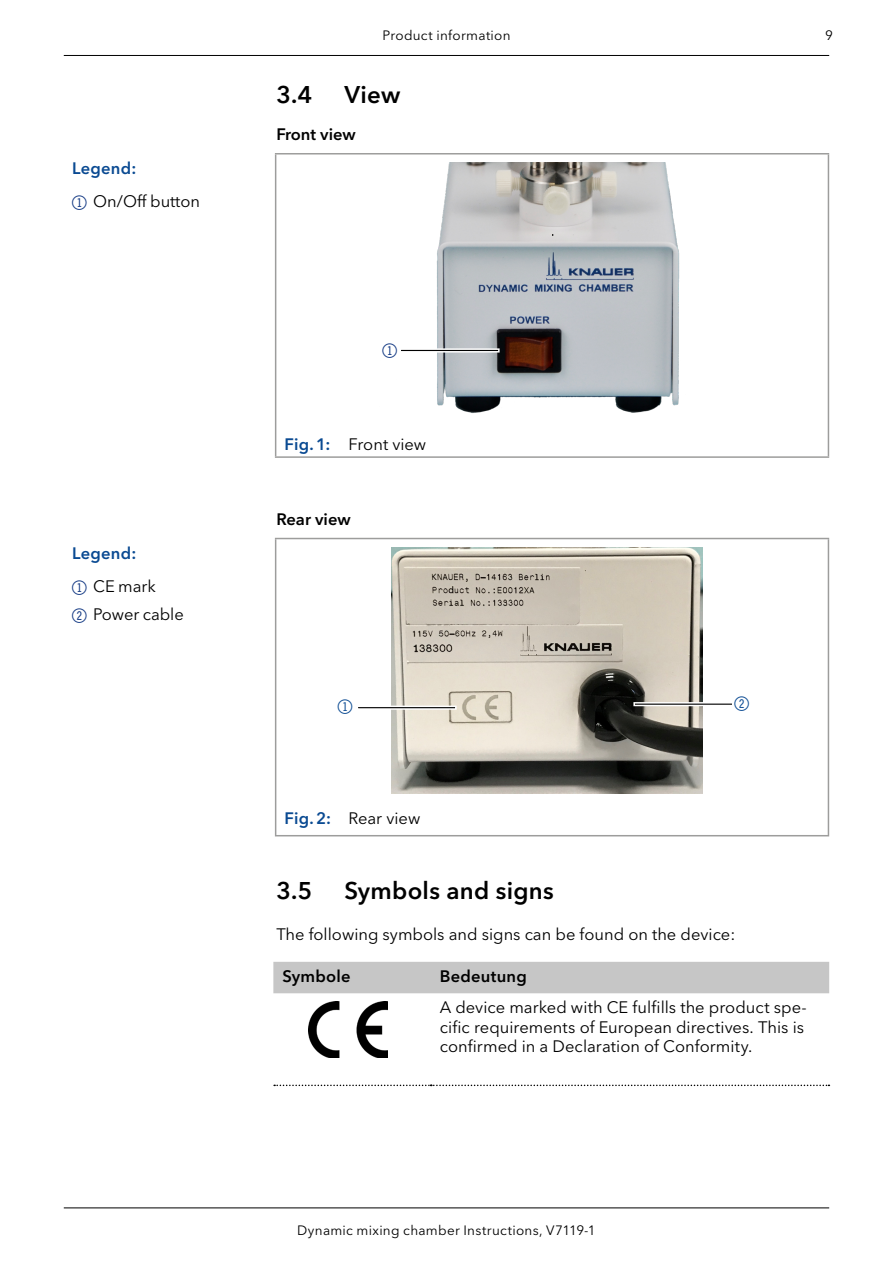
<style>
.page{position:relative;width:893px;height:1263px;background:#fff}
.page>*{position:absolute;margin:0;border:0;box-sizing:border-box;transform-origin:0 0}
.t1{font:600 24px "Avenir Next W1 G";letter-spacing:.01em;color:#000}
.t2{font:24px "Double Digits Round";color:#0a4a92}
.t3{font:24px "Double Digits Round";color:#143a84}
.t4{font:16.5px/19.5px "Avenir Next W1 G";color:#000}
.t5{font:600 16.5px "Avenir Next W1 G";color:#000}
.t6{font:600 16.5px/32.5px "Avenir Next W1 G";letter-spacing:.015em;color:#0a4a92}
.t7{font:13.5px "Avenir Next W1 G";letter-spacing:.02em;color:#000}
.s1{font-weight:600;color:#0a4a92}
.s2{font-family:"Double Digits Round";font-size:24px;color:#143a84}
.s3{font-family:"Double Digits Round";font-weight:400;font-size:24px;color:#143a84}
.s4{font-weight:400;color:#000}
</style>
<div class="page">
<hr style="left:64px;top:55px;width:765px;height:1px;background:#000">
<hr style="left:64px;top:1207px;width:765px;height:1px;background:#000">
<hr style="left:275px;top:154px;width:1px;height:302px;background:#9d9d9c">
<hr style="left:275px;top:153px;width:554px;height:1px;background:#9d9d9c">
<hr style="left:828px;top:154px;width:1px;height:302px;background:#9d9d9c">
<hr style="left:275px;top:456px;width:554px;height:2px;background:#9d9d9c">
<img style="left:437px;top:163px;width:243px;height:250px">
<hr style="left:275px;top:539px;width:1px;height:296px;background:#9d9d9c">
<hr style="left:275px;top:538px;width:554px;height:1px;background:#9d9d9c">
<hr style="left:828px;top:539px;width:1px;height:296px;background:#9d9d9c">
<hr style="left:275px;top:835px;width:554px;height:1px;background:#9d9d9c">
<img style="left:391px;top:547px;width:312px;height:246px">
<svg style="left:273px;top:962px;width:556px;height:124px"></svg>
<img style="left:309px;top:1001px;width:79px;height:57px">
<div style="left:399px;top:348px;width:101px;height:5px;border:2px solid #fff"></div>
<div style="left:357px;top:706px;width:100px;height:4px;border:2px solid #fff"></div>
<div style="left:633px;top:702px;width:100px;height:4px;border:2px solid #fff"></div>
<p class="t4" style="left:72px;top:152px;width:130px;line-height:32.5px"><span class="s1">Legend:<br></span><span class="s2">1</span> On/Off button</p>
<p class="t6" style="left:72px;top:537px;width:85px">Legend:<br><span class="s3">1</span> <span class="s4">CE mark</span></p>
<p class="t4" style="left:72px;top:604px;width:113px"><span class="s2">2</span> Power cable</p>
<p class="t7" style="left:382px;top:27px;width:130px">Product information</p>
<p class="t7" style="left:825px;top:27px;width:9px">9</p>
<h1 class="t1" style="left:276px;top:80px;width:38px">3.4</h1>
<h1 class="t1" style="left:344px;top:80px;width:57px">View</h1>
<p class="t5" style="left:276px;top:124px;width:81px">Front view</p>
<h1 class="t3" style="left:382px;top:340px;width:20px">1</h1>
<p class="t4" style="left:285px;top:434px;width:143px"><span class="s1">Fig.1:</span> Front view</p>
<p class="t5" style="left:276px;top:509px;width:76px">Rear view</p>
<h1 class="t2" style="left:338px;top:697px;width:20px">1</h1>
<h1 class="t2" style="left:735px;top:694px;width:20px">2</h1>
<p class="t4" style="left:285px;top:808px;width:137px"><span class="s1">Fig.2:</span> Rear view</p>
<h1 class="t1" style="left:276px;top:876px;width:38px">3.5</h1>
<h1 class="t1" style="left:344px;top:876px;width:211px">Symbols and signs</h1>
<p class="t4" style="left:276px;top:924px;width:460px">The following symbols and signs can be found on the device:</p>
<p class="t5" style="left:282px;top:967px;width:70px">Symbole</p>
<p class="t5" style="left:440px;top:967px;width:89px">Bedeutung</p>
<p class="t4" style="left:440px;top:998px;width:369px">A device marked with CE fulfills the product spe&shy;cific requirements of European directives. This is confirmed in a Declaration of Conformity.</p>
<p class="t7" style="left:297px;top:1222px;width:300px">Dynamic mixing chamber Instructions, V7119-1</p>
</div>
